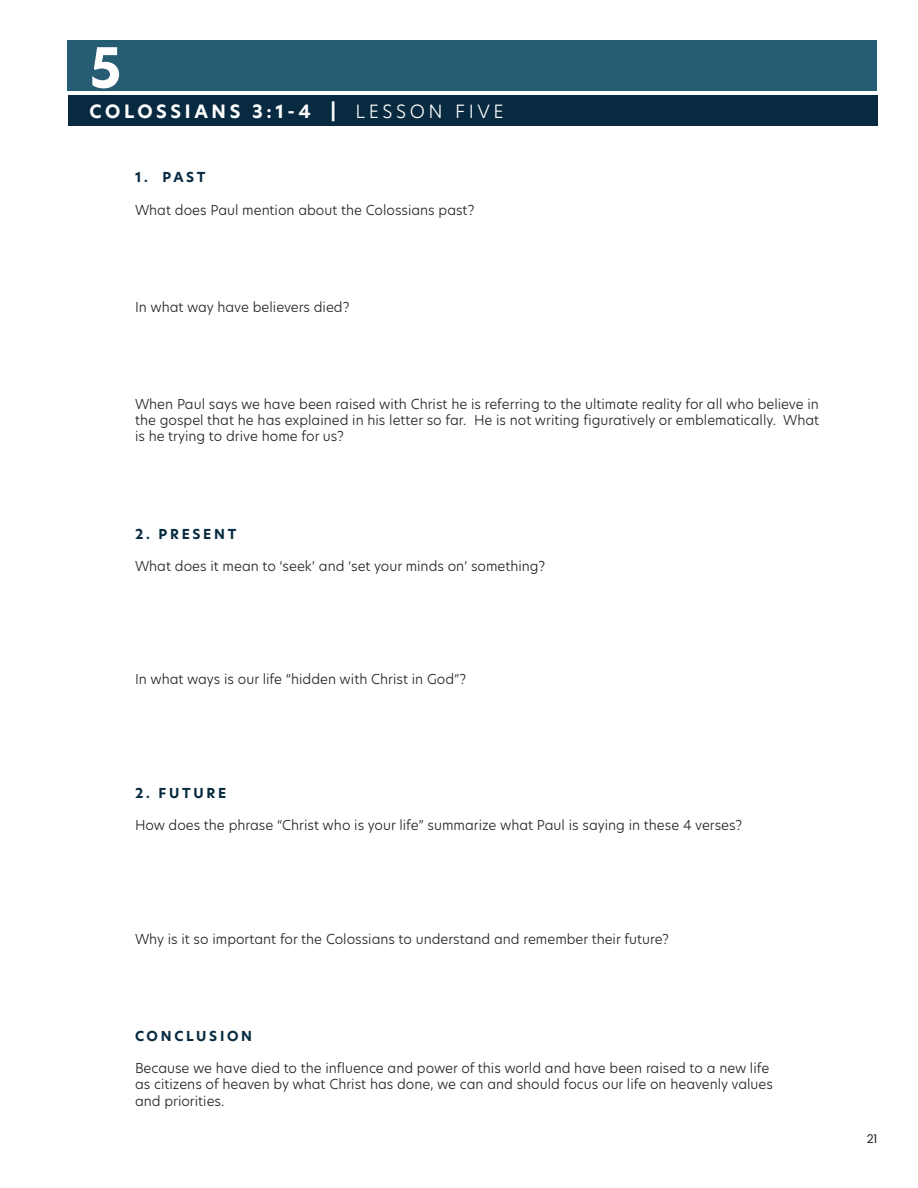
<style>
.page{position:relative;width:918px;height:1188px;background:#fff}
.page>*{position:absolute;margin:0;border:0;box-sizing:border-box;transform-origin:0 0}
.t1{font:700 54px "New Hero";color:#fff}
.t2{font:700 18px "New Hero";letter-spacing:.2em;color:#fff}
.t3{font:300 13.5px/16.2px "New Hero";color:#231f20;text-align:justify}
.t4{font:700 13.5px "New Hero";letter-spacing:.2em;color:#082a40}
.t5{font:12px "Poppins";color:#231f20}
.s1{font-weight:300}
</style>
<div class="page">
<div style="left:68px;top:95px;width:810px;height:30px;background:#082a40"></div>
<div style="left:68px;top:40px;width:809px;height:51px;background:#275d73"></div>
<p class="t1" style="left:90px;top:31px;width:34px">5</p>
<p class="t2" style="left:90px;top:99px;width:416px">COLOSSIANS 3:1-4 | <span class="s1">LESSON FIVE</span></p>
<p class="t4" style="left:135px;top:168px;width:72px">1. PAST</p>
<p class="t3" style="left:135px;top:201px;width:341px">What does Paul mention about the Colossians past?</p>
<p class="t3" style="left:135px;top:298px;width:216px">In what way have believers died?</p>
<p class="t3" style="left:135px;top:396px;width:686px">When Paul says we have been raised with Christ he is referring to the ultimate reality for all who believe in the gospel that he has explained in his letter so far. He is not writing figuratively or emblematically. What is he trying to drive home for us?</p>
<p class="t4" style="left:135px;top:524px;width:103px">2. PRESENT</p>
<p class="t3" style="left:135px;top:558px;width:412px">What does it mean to ‘seek’ and ‘set your minds on’ something?</p>
<p class="t3" style="left:135px;top:671px;width:333px">In what ways is our life “hidden with Christ in God”?</p>
<p class="t4" style="left:135px;top:784px;width:93px">2. FUTURE</p>
<p class="t3" style="left:135px;top:817px;width:609px">How does the phrase “Christ who is your life” summarize what Paul is saying in these 4 verses?</p>
<p class="t3" style="left:135px;top:930px;width:536px">Why is it so important for the Colossians to understand and remember their future?</p>
<p class="t4" style="left:135px;top:1027px;width:119px">CONCLUSION</p>
<p class="t3" style="left:135px;top:1060px;width:639px;text-align:left">Because we have died to the influence and power of this world and have been raised to a new life as citizens of heaven by what Christ has done, we can and should focus our life on heavenly values and priorities.</p>
<p class="t5" style="left:867px;top:1131px;width:12px">21</p>
</div>
